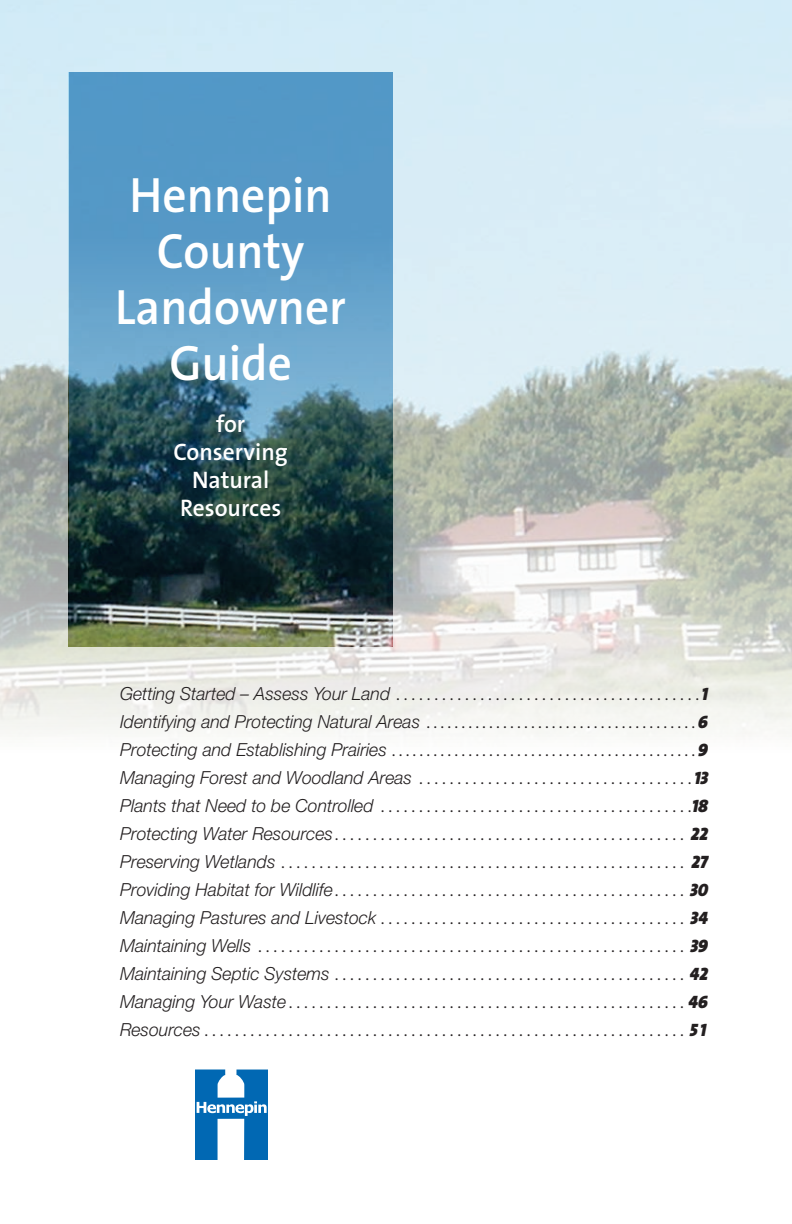
<style>
.page{position:relative;width:792px;height:1224px;background:#fff}
.page>*{position:absolute;margin:0;border:0;box-sizing:border-box;transform-origin:0 0}
.Box__Header{font:600 50px/56px "The Sans";color:#fff;text-align:center;scale:.95 1}
.Box__Subhead{font:600 24px "The Sans";color:#fff}
.t1{font:300 18px "The Sans";color:#231f20}
.s1{font-family:"Helvetica Neue";font-style:italic}
.s2{font-family:"The Sans Black Caps";font-weight:400;font-style:italic}
</style>
<div class="page">
<img style="left:0;top:0;width:792px;height:734px">
<svg style="left:196px;top:1070px;width:71px;height:90px"></svg>
<svg style="left:69px;top:72px;width:324px;height:575px;background:#48788f"></svg>
<p class="Box__Header" style="left:115px;top:166px;width:244px">Hennepin<br>County<br>Landowner<br>Guide</p>
<p class="Box__Subhead" style="left:216px;top:404px;width:31px">for</p>
<p class="Box__Subhead" style="left:174px;top:432px;width:116px">Conserving</p>
<p class="Box__Subhead" style="left:192px;top:460px;width:79px">Natural</p>
<p class="Box__Subhead" style="left:180px;top:488px;width:103px">Resources</p>
<p class="t1" style="left:120px;top:679px;width:590px"><span class="s1">Getting Started – Assess Your Land</span>. ....................................... <span class="s2">1</span></p>
<p class="t1" style="left:120px;top:707px;width:590px"><span class="s1">Identifying and Protecting Natural Areas</span>. ...................................... <span class="s2">6</span></p>
<p class="t1" style="left:120px;top:735px;width:590px"><span class="s1">Protecting and Establishing Prairies</span>. ........................................... <span class="s2">9</span></p>
<p class="t1" style="left:120px;top:763px;width:590px"><span class="s1">Managing Forest and Woodland Areas</span>. ................................... <span class="s2">13</span></p>
<p class="t1" style="left:120px;top:791px;width:590px"><span class="s1">Plants that Need to be Controlled</span>. ........................................ <span class="s2">18</span></p>
<p class="t1" style="left:120px;top:819px;width:590px"><span class="s1">Protecting Water Resources</span>............................................... <span class="s2">22</span></p>
<p class="t1" style="left:120px;top:847px;width:590px"><span class="s1">Preserving Wetlands</span>. ..................................................... <span class="s2">27</span></p>
<p class="t1" style="left:120px;top:875px;width:590px"><span class="s1">Providing Habitat for Wildlife</span>............................................... <span class="s2">30</span></p>
<p class="t1" style="left:120px;top:903px;width:590px"><span class="s1">Managing Pastures and Livestock</span>. ........................................ <span class="s2">34</span></p>
<p class="t1" style="left:120px;top:931px;width:590px"><span class="s1">Maintaining Wells</span>. ........................................................ <span class="s2">39</span></p>
<p class="t1" style="left:120px;top:959px;width:590px"><span class="s1">Maintaining Septic Systems</span>. ..............................................<span class="s2">42</span></p>
<p class="t1" style="left:120px;top:987px;width:590px"><span class="s1">Managing Your Waste</span>.....................................................<span class="s2">46</span></p>
<p class="t1" style="left:120px;top:1015px;width:588px"><span class="s1">Resources</span>. ............................................................... <span class="s2">51</span></p>
</div>
